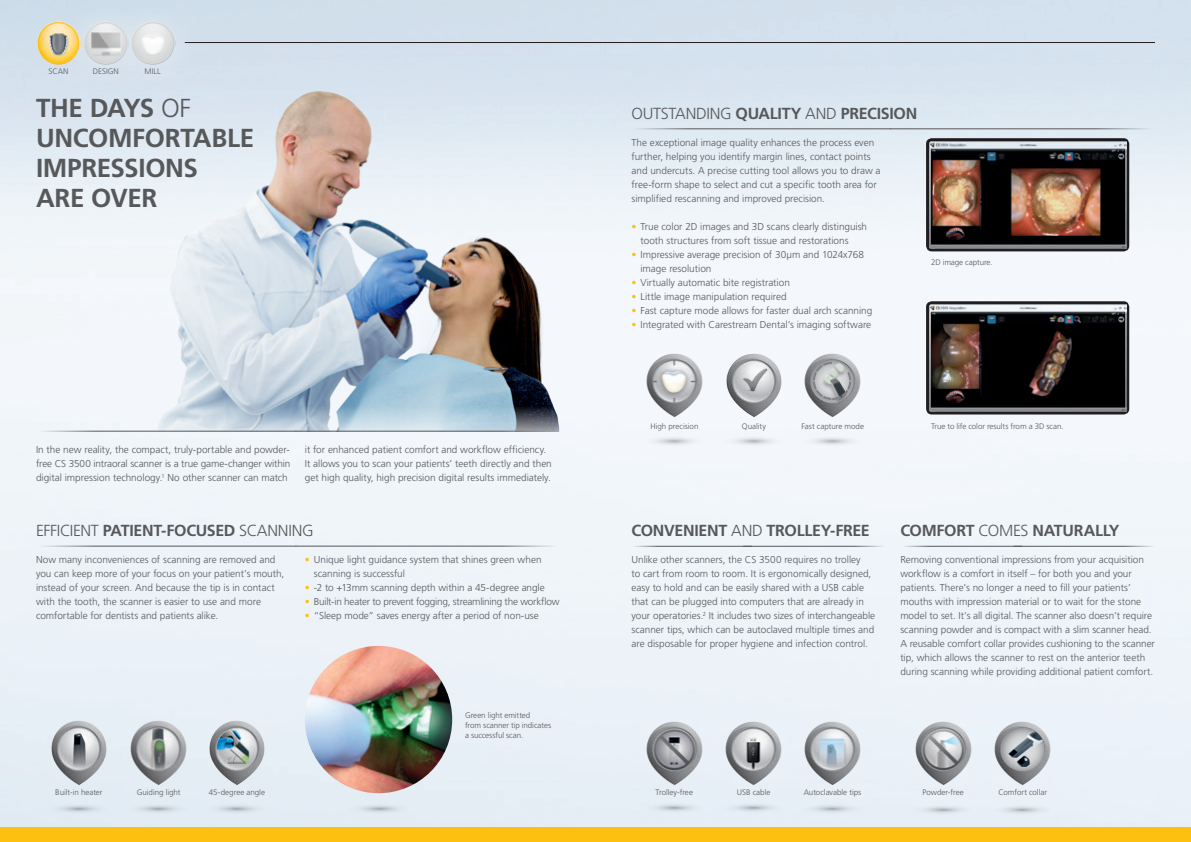
<style>
.page{position:relative;width:1191px;height:842px;background:#fff}
.page>*{position:absolute;margin:0;border:0;box-sizing:border-box;transform-origin:0 0}
.t1{font:700 26px/30px "Frutiger LT Pro";letter-spacing:-.015em;color:#57585a}
.t2{font:700 16px "Frutiger LT Pro";letter-spacing:-.02em;color:#57585a}
.t3{font:300 16px "Frutiger LT Pro";letter-spacing:-.02em;color:#57585a}
.t4{font:300 10px/14px "Frutiger LT Pro";letter-spacing:-.005em;color:#57585a}
.t5{font:300 10px "Frutiger LT Pro";letter-spacing:-.025em;color:#57585a}
.t6{font:300 8px/10px "Frutiger LT Pro";letter-spacing:-.005em;color:#57585a}
.s1{font-weight:300}
.s2{font-weight:700}
.s3{font-family:"Frutiger LT Std";color:#fdc011}
</style>
<div class="page">
<img style="left:0;top:0;width:1191px;height:828px">
<img style="left:157px;top:63px;width:402px;height:368px">
<img style="left:41px;top:796px;width:76px;height:32px">
<img style="left:41px;top:717px;width:76px;height:69px">
<img style="left:342px;top:796px;width:76px;height:32px">
<img style="left:199px;top:796px;width:76px;height:32px">
<img style="left:199px;top:717px;width:76px;height:69px">
<img style="left:121px;top:796px;width:75px;height:32px">
<img style="left:121px;top:717px;width:75px;height:69px">
<svg style="left:926px;top:301px;width:203px;height:113px;background:#373537"></svg>
<img style="left:929px;top:304px;width:197px;height:107px">
<svg style="left:926px;top:138px;width:203px;height:113px;background:#333134"></svg>
<img style="left:929px;top:141px;width:197px;height:107px">
<img style="left:305px;top:646px;width:147px;height:147px;border-radius:74px">
<hr style="left:36px;top:546px;width:260px;height:1px;background:#57585a">
<hr style="left:296px;top:546px;width:263px;height:1px;background:#57585a">
<hr style="left:630px;top:129px;width:260px;height:1px;background:#57585a">
<hr style="left:890px;top:129px;width:264px;height:1px;background:#57585a">
<hr style="left:630px;top:546px;width:122px;height:1px;background:#57585a">
<hr style="left:743px;top:546px;width:142px;height:1px;background:#57585a">
<hr style="left:900px;top:546px;width:122px;height:1px;background:#57585a">
<hr style="left:1013px;top:546px;width:143px;height:1px;background:#57585a">
<hr style="left:36px;top:431px;width:260px;height:1px;background:#57585a">
<hr style="left:296px;top:431px;width:263px;height:1px;background:#57585a">
<div style="left:0;top:828px;width:1191px;height:14px;background:#fdc011"></div>
<img style="left:36px;top:20px;width:16px;height:45px">
<hr style="left:185px;top:42px;width:970px;height:1px;background:#231f20">
<img style="left:794px;top:796px;width:76px;height:32px">
<img style="left:716px;top:795px;width:75px;height:33px">
<img style="left:716px;top:717px;width:75px;height:69px">
<img style="left:636px;top:795px;width:76px;height:33px">
<img style="left:636px;top:717px;width:76px;height:69px">
<img style="left:794px;top:717px;width:76px;height:69px">
<img style="left:905px;top:797px;width:76px;height:31px">
<img style="left:905px;top:717px;width:76px;height:69px">
<img style="left:984px;top:797px;width:76px;height:31px">
<img style="left:716px;top:429px;width:76px;height:36px">
<img style="left:716px;top:349px;width:76px;height:69px">
<img style="left:636px;top:429px;width:76px;height:36px">
<img style="left:636px;top:349px;width:76px;height:69px">
<div style="left:52px;top:0;width:106px;height:95px;background:#fff;opacity:.75"></div>
<img style="left:83px;top:20px;width:18px;height:45px">
<div style="left:101px;top:0;width:104px;height:95px;background:#fff;opacity:.75"></div>
<img style="left:130px;top:20px;width:45px;height:45px">
<img style="left:794px;top:429px;width:76px;height:36px">
<img style="left:794px;top:349px;width:76px;height:69px">
<div style="left:811px;top:360px;width:42px;height:42px;background:#9c9ea1;border-radius:21px"></div>
<div style="left:820px;top:363px;width:28px;height:41px;background:#231f20;opacity:.34"></div>
<svg style="left:813px;top:362px;width:38px;height:38px"></svg>
<img style="left:984px;top:717px;width:76px;height:69px">
<svg style="left:1001px;top:728px;width:43px;height:43px"></svg>
<img style="left:1006px;top:728px;width:38px;height:42px">
<p class="t6" style="left:49px;top:66px;width:21px">SCAN</p>
<p class="t6" style="left:93px;top:66px;width:27px">DESIGN</p>
<p class="t6" style="left:145px;top:66px;width:18px">MILL</p>
<h1 class="t1" style="left:36px;top:93px;width:220px">THE DAYS <span class="s1">OF<br></span>UNCOMFORTABLE<br>IMPRESSIONS<br>ARE OVER</h1>
<p class="t4" style="left:36px;top:443px;width:256px;text-align:justify">In the new reality, the compact, truly-portable and powder&shy;free CS 3500 intraoral scanner is a true game-changer within digital impression technology.<sup>1</sup> No other scanner can match</p>
<p class="t4" style="left:305px;top:443px;width:248px">it for enhanced patient comfort and workflow efficiency.<br>It allows you to scan your patients’ teeth directly and then get high quality, high precision digital results immediately.</p>
<h2 class="t3" style="left:36px;top:521px;width:279px">EFFICIENT <span class="s2">PATIENT-FOCUSED</span> SCANNING</h2>
<p class="t4" style="left:36px;top:553px;width:250px">Now many inconveniences of scanning are removed and you can keep more of your focus on your patient’s mouth, instead of your screen. And because the tip is in contact with the tooth, the scanner is easier to use and more comfortable for dentists and patients alike.</p>
<p class="t4" style="left:314px;top:553px;width:229px;text-indent:-9px"><span class="s3">•</span> Unique light guidance system that shines green when scanning is successful</p>
<p class="t4" style="left:305px;top:581px;width:241px"><span class="s3">•</span> -2 to +13mm scanning depth within a 45-degree angle</p>
<p class="t5" style="left:305px;top:596px;width:256px"><span class="s3">•</span> Built-in heater to prevent fogging, streamlining the workflow</p>
<p class="t4" style="left:305px;top:609px;width:235px"><span class="s3">•</span> “Sleep mode” saves energy after a period of non-use</p>
<p class="t6" style="left:55px;top:788px;width:49px">Built-in heater</p>
<p class="t6" style="left:137px;top:788px;width:45px">Guiding light</p>
<p class="t6" style="left:209px;top:788px;width:58px">45-degree angle</p>
<p class="t6" style="left:465px;top:710px;width:88px">Green light emitted<br>from scanner tip indicates a successful scan.</p>
<h2 class="t2" style="left:631px;top:104px;width:287px"><span class="s1">OUTSTANDING</span> QUALITY <span class="s1">AND</span> PRECISION</h2>
<p class="t4" style="left:631px;top:135px;width:250px">The exceptional image quality enhances the process even further, helping you identify margin lines, contact points and undercuts. A precise cutting tool allows you to draw a free-form shape to select and cut a specific tooth area for simplified rescanning and improved precision.</p>
<p class="t4" style="left:640px;top:219px;width:228px;text-indent:-9px"><span class="s3">•</span> True color 2D images and 3D scans clearly distinguish tooth structures from soft tissue and restorations</p>
<p class="t4" style="left:640px;top:247px;width:225px;text-indent:-9px"><span class="s3">•</span> Impressive average precision of 30µm and 1024x768 image resolution</p>
<p class="t4" style="left:631px;top:275px;width:160px"><span class="s3">•</span> Virtually automatic bite registration</p>
<p class="t4" style="left:631px;top:289px;width:157px"><span class="s3">•</span> Little image manipulation required</p>
<p class="t4" style="left:631px;top:303px;width:242px"><span class="s3">•</span> Fast capture mode allows for faster dual arch scanning</p>
<p class="t4" style="left:631px;top:317px;width:241px"><span class="s3">•</span> Integrated with Carestream Dental’s imaging software</p>
<p class="t6" style="left:931px;top:258px;width:63px">2D image capture.</p>
<p class="t6" style="left:650px;top:421px;width:50px">High precision</p>
<p class="t6" style="left:742px;top:421px;width:26px">Quality</p>
<p class="t6" style="left:801px;top:421px;width:64px">Fast capture mode</p>
<p class="t6" style="left:931px;top:421px;width:134px">True to life color results from a 3D scan.</p>
<h2 class="t2" style="left:631px;top:521px;width:240px">CONVENIENT <span class="s1">AND</span> TROLLEY-FREE</h2>
<p class="t4" style="left:631px;top:553px;width:245px">Unlike other scanners, the CS 3500 requires no trolley<br>to cart from room to room. It is ergonomically designed, easy to hold and can be easily shared with a USB cable that can be plugged into computers that are already in your operatories.<sup>2</sup> It includes two sizes of interchangeable scanner tips, which can be autoclaved multiple times and are disposable for proper hygiene and infection control.</p>
<h2 class="t2" style="left:900px;top:521px;width:221px">COMFORT <span class="s1">COMES</span> NATURALLY</h2>
<p class="t4" style="left:900px;top:553px;width:256px">Removing conventional impressions from your acquisition workflow is a comfort in itself – for both you and your patients. There’s no longer a need to fill your patients’ mouths with impression material or to wait for the stone model to set. It’s all digital. The scanner also doesn’t require scanning powder and is compact with a slim scanner head.<br>A reusable comfort collar provides cushioning to the scanner tip, which allows the scanner to rest on the anterior teeth during scanning while providing additional patient comfort.</p>
<p class="t6" style="left:655px;top:788px;width:39px">Trolley-free</p>
<p class="t6" style="left:737px;top:788px;width:35px">USB cable</p>
<p class="t6" style="left:803px;top:788px;width:59px">Autoclavable tips</p>
<p class="t6" style="left:922px;top:788px;width:43px">Powder-free</p>
<p class="t6" style="left:998px;top:788px;width:50px">Comfort collar</p>
</div>
